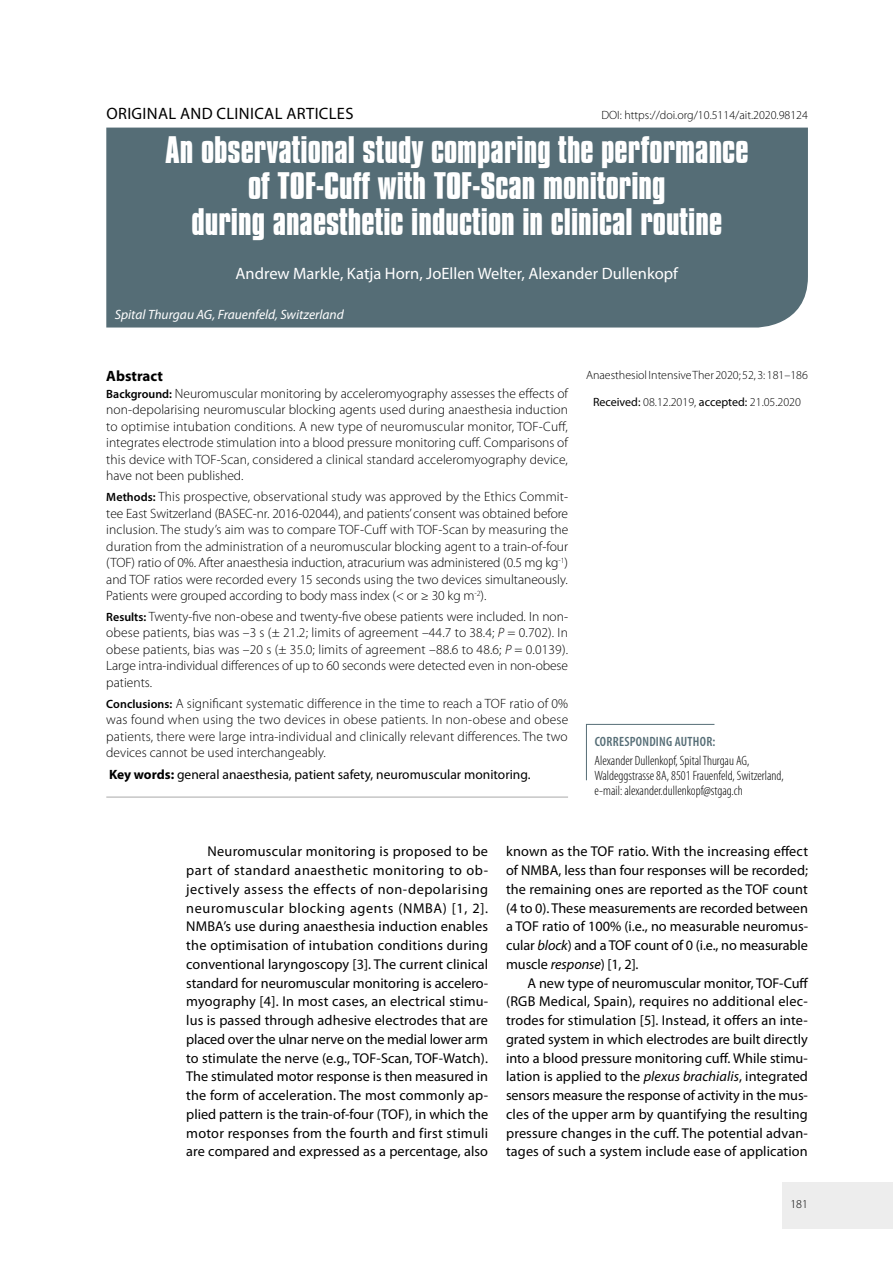
<style>
.page{position:relative;width:893px;height:1263px;background:#fff}
.page>*{position:absolute;margin:0;border:0;box-sizing:border-box;transform-origin:0 0}
.t1{font:700 33px/36px "Compacta EU";color:#fff;text-align:center}
.t2{font:16.5px "Myriad Pro";color:#fff}
.t3{font:16.5px "Myriad Pro";letter-spacing:.02em;color:#000}
.t4{font:700 15px "Myriad Pro";color:#000}
.t5{font:14.25px/18.8px "Myriad Pro";letter-spacing:.005em;color:#000;text-align:justify}
.t6{font:300 13.5px/16.5px "Myriad Pro";color:#000;text-align:justify}
.t7{font:300 condensed 13.5px/15px "Myriad Pro";color:#000}
.t8{font:13.5px "Myriad Pro";color:#000}
.t9{font:italic 13.5px "Myriad Pro";color:#fff}
.t10{font:600 condensed 13.5px "Myriad Pro";letter-spacing:.02em;color:#556d76}
.t11{font:300 12px "Myriad Pro";color:#000}
.s1{font-weight:600;font-size:12px}
.s2{font-style:italic}
.s3{font-weight:700}
.s4{font-weight:400}
</style>
<div class="page">
<div style="left:782px;top:1182px;width:111px;height:47px;background:#ededed"></div>
<div style="left:106px;top:128px;width:702px;height:199px;background:#556d76"></div>
<svg style="left:586px;top:724px;width:129px;height:57px"></svg>
<hr style="left:106px;top:796px;width:462px;height:2px;background:#c6c6c6">
<p class="t3" style="left:106px;top:103px;width:249px">ORIGINAL AND CLINICAL ARTICLES</p>
<p class="t11" style="left:601px;top:107px;width:208px">DOI: https://doi.org/10.5114/ait.2020.98124</p>
<h1 class="t1" style="left:165px;top:134px;width:585px">An observational study comparing the performance of TOF-Cuff with TOF-Scan monitoring<br>during anaesthetic induction in clinical routine</h1>
<p class="t2" style="left:236px;top:263px;width:444px">Andrew Markle, Katja Horn, JoEllen Welter, Alexander Dullenkopf</p>
<p class="t9" style="left:115px;top:306px;width:231px">Spital Thurgau AG, Frauenfeld, Switzerland</p>
<p class="t4" style="left:106px;top:366px;width:58px">Abstract</p>
<p class="t6" style="left:106px;top:385px;width:463px"><span class="s1">Background:</span> Neuromuscular monitoring by acceleromyography assesses the effects of non-depolarising neuromuscular blocking agents used during anaesthesia induction to optimise intubation conditions. A new type of neuromuscular monitor, TOF-Cuff, integrates electrode stimulation into a blood pressure monitoring cuff. Comparisons of this device with TOF-Scan, considered a clinical standard acceleromyography device, have not been published.</p>
<p class="t6" style="left:106px;top:488px;width:463px"><span class="s1">Methods:</span> This prospective, observational study was approved by the Ethics Commit&shy;tee East Switzerland (BASEC-nr. 2016-02044), and patients’ consent was obtained before inclusion. The study’s aim was to compare TOF-Cuff with TOF-Scan by measuring the duration from the administration of a neuromuscular blocking agent to a train-of-four (TOF) ratio of 0%. After anaesthesia induction, atracurium was administered (0.5 mg kg<sup>-1</sup>) and TOF ratios were recorded every 15 seconds using the two devices simultaneously.<br>Patients were grouped according to body mass index (&lt; or ≥ 30 kg m<sup>-2</sup>).</p>
<p class="t6" style="left:106px;top:608px;width:463px"><span class="s1">Results:</span> Twenty-five non-obese and twenty-five obese patients were included. In non&shy;obese patients, bias was –3 s (± 21.2; limits of agreement –44.7 to 38.4; <span class="s2">P</span> = 0.702). In obese patients, bias was –20 s (± 35.0; limits of agreement –88.6 to 48.6; <span class="s2">P</span> = 0.0139).<br>Large intra-individual differences of up to 60 seconds were detected even in non-obese patients.</p>
<p class="t6" style="left:106px;top:695px;width:463px"><span class="s1">Conclusions:</span> A significant systematic difference in the time to reach a TOF ratio of 0% was found when using the two devices in obese patients. In non-obese and obese patients, there were large intra-individual and clinically relevant differences. The two devices cannot be used interchangeably.</p>
<p class="t8" style="left:109px;top:766px;width:423px"><span class="s3">Key words:</span> general anaesthesia, patient safety, neuromuscular monitoring.</p>
<p class="t11" style="left:586px;top:368px;width:223px">Anaesthesiol Intensive Ther 2020; 52, 3: 181–186</p>
<p class="t11" style="left:593px;top:395px;width:209px"><span class="s4">Received:</span> 08.12.2019, <span class="s4">accepted:</span> 21.05.2020</p>
<p class="t10" style="left:595px;top:733px;width:122px">CORRESPONDING AUTHOR:</p>
<p class="t7" style="left:595px;top:753px;width:191px">Alexander Dullenkopf, Spital Thurgau AG,<br>Waldeggstrasse 8A, 8501 Frauenfeld, Switzerland, e-mail: alexander.dullenkopf@stgag.ch</p>
<p class="t5" style="left:186px;top:842px;width:303px;text-indent:21px">Neuromuscular monitoring is proposed to be part of standard anaesthetic monitoring to ob&shy;jectively assess the effects of non-depolarising neuromuscular blocking agents (NMBA) [1, 2].<br>NMBA’s use during anaesthesia induction enables the optimisation of intubation conditions during conventional laryngoscopy [3]. The current clinical standard for neuromuscular monitoring is accelero&shy;myography [4]. In most cases, an electrical stimu&shy;lus is passed through adhesive electrodes that are placed over the ulnar nerve on the medial lower arm to stimulate the nerve (e.g., TOF-Scan, TOF-Watch).<br>The stimulated motor response is then measured in the form of acceleration. The most commonly ap&shy;plied pattern is the train-of-four (TOF), in which the motor responses from the fourth and first stimuli are compared and expressed as a percentage, also</p>
<p class="t5" style="left:506px;top:842px;width:303px">known as the TOF ratio. With the increasing effect of NMBA, less than four responses will be recorded; the remaining ones are reported as the TOF count (4 to 0). These measurements are recorded between a TOF ratio of 100% (i.e., no measurable neuromus&shy;cular <span class="s2">block</span>) and a TOF count of 0 (i.e., no measurable muscle <span class="s2">response</span>) [1, 2].</p>
<p class="t5" style="left:506px;top:973px;width:304px;text-indent:21px">A new type of neuromuscular monitor, TOF-Cuff (RGB Medical, Spain), requires no additional elec&shy;trodes for stimulation [5]. Instead, it offers an inte&shy;grated system in which electrodes are built directly into a blood pressure monitoring cuff. While stimu&shy;lation is applied to the <span class="s2">plexus brachialis</span>, integrated sensors measure the response of activity in the mus&shy;cles of the upper arm by quantifying the resulting pressure changes in the cuff. The potential advan&shy;tages of such a system include ease of application</p>
<p class="t11" style="left:790px;top:1197px;width:19px">181</p>
</div>
